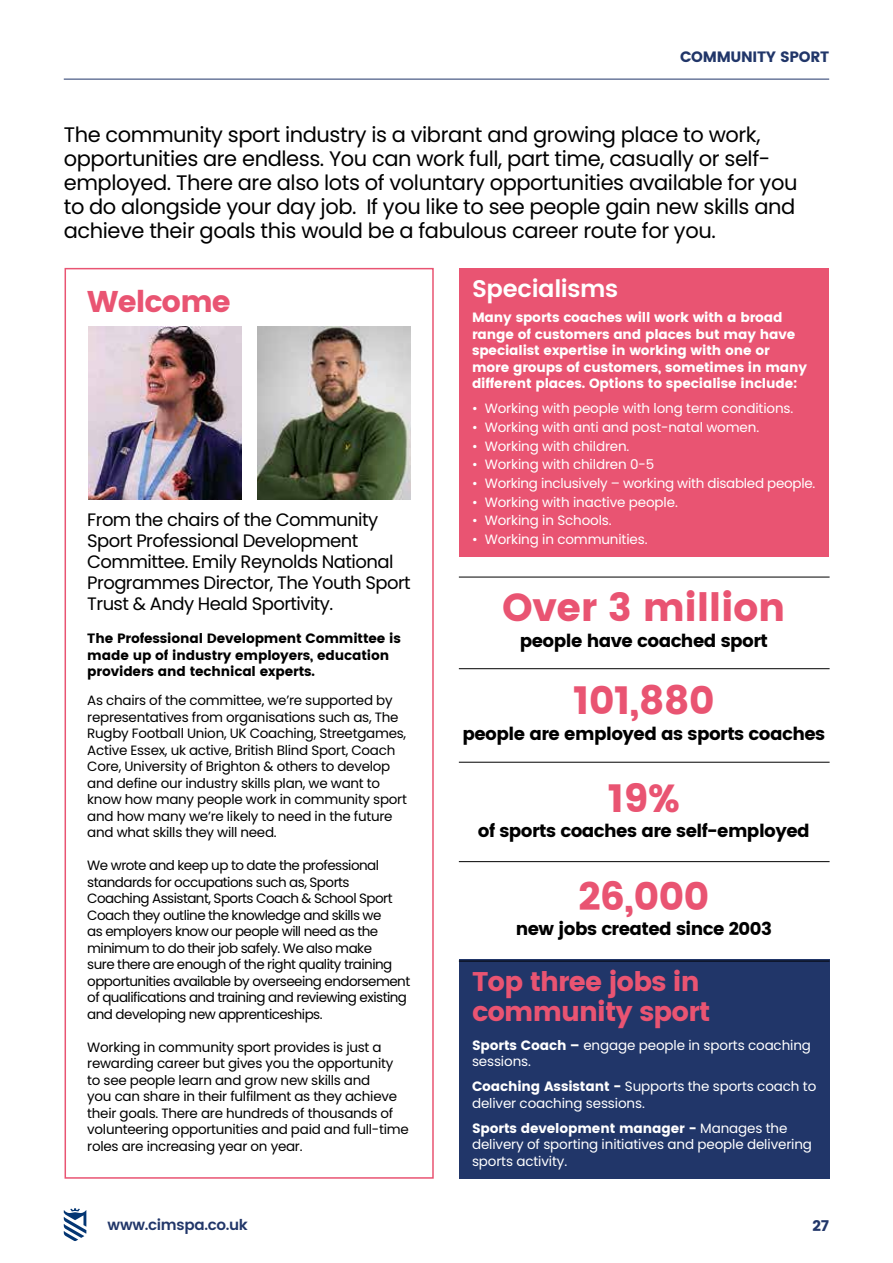
<style>
.page{position:relative;width:893px;height:1263px;background:#fff}
.page>*{position:absolute;margin:0;border:0;box-sizing:border-box;transform-origin:0 0}
.t1{font:39px "Poppins";letter-spacing:-.01em;color:#e95472}
.t2{font:30px "Poppins";letter-spacing:-.03em;color:#e95472}
.t3{font:27px/30px "Poppins";letter-spacing:-.03em;color:#e95472}
.t4{font:600 24px "Poppins";letter-spacing:-.015em;color:#fff}
.t5{font:21px/24px "Poppins";letter-spacing:-.02em;color:#000}
.t6{font:18px/21px "Poppins";letter-spacing:-.03em;color:#000}
.t7{font:18px "Poppins";letter-spacing:-.03em;color:#000}
.t8{font:600 15px "Poppins";letter-spacing:-.02em;color:#213669}
.t9{font:15px "Poppins";letter-spacing:-.02em;color:#213669}
.t10{font:13.5px/16.5px "Poppins";letter-spacing:-.02em;color:#000}
.t11{font:13.5px/16.5px "Poppins";letter-spacing:-.01em;color:#fff}
.t12{font:13.5px/16.5px "Poppins";letter-spacing:-.04em;color:#000}
.t13{font:13.5px/16.5px "Poppins";letter-spacing:-.01em;color:#fff}
.t14{font:13.5px/16.5px "Poppins";letter-spacing:-.01em;color:#000}
.s1{font-style:inherit}
</style>
<div class="page">
<svg style="left:64px;top:267px;width:370px;height:912px"></svg>
<img style="left:88px;top:327px;width:153px;height:172px">
<img style="left:258px;top:327px;width:153px;height:172px">
<div style="left:459px;top:959px;width:371px;height:220px;background:#213669"></div>
<div style="left:459px;top:268px;width:370px;height:289px;background:#e95472"></div>
<hr style="left:459px;top:668px;width:371px;height:1px;background:#000">
<hr style="left:459px;top:577px;width:371px;height:1px;background:#000">
<hr style="left:459px;top:762px;width:371px;height:1px;background:#000">
<hr style="left:459px;top:861px;width:371px;height:1px;background:#000">
<hr style="left:459px;top:961px;width:371px;height:1px;background:#000">
<svg style="left:64px;top:1208px;width:22px;height:33px"></svg>
<hr style="left:64px;top:79px;width:765px;height:1px;background:#213669">
<p class="t9" style="left:680px;top:48px;width:151px">COMMUNITY SPORT</p>
<p class="t5" style="left:64px;top:123px;width:735px">The community sport industry is a vibrant and growing place to work, opportunities are endless. You can work full, part time, casually or self&shy;employed. There are also lots of voluntary opportunities available for you to do alongside your day job. If you like to see people gain new skills and achieve their goals this would be a fabulous career route for you.</p>
<h2 class="t2" style="left:87px;top:284px;width:145px">Welcome</h2>
<h3 class="t6" style="left:87px;top:509px;width:325px">From the chairs of the Community Sport Professional Development Committee. Emily Reynolds National Programmes Director, The Youth Sport Trust &amp; Andy Heald Sportivity.</h3>
<p class="t14" style="left:87px;top:630px;width:315px">The Professional Development Committee is made up of industry employers, education providers and technical experts.</p>
<p class="t10" style="left:87px;top:692px;width:321px">As chairs of the committee, we’re supported by representatives from organisations such as, The Rugby Football Union, UK Coaching, Streetgames, Active Essex, uk active, British Blind Sport, Coach Core, University of Brighton &amp; others to develop and define our industry skills plan, we want to know how many people work in community sport and how many we’re likely to need in the future and what skills they will need.</p>
<p class="t12" style="left:87px;top:857px;width:324px">We wrote and keep up to date the professional standards for occupations such as, Sports Coaching Assistant, Sports Coach &amp; School Sport Coach they outline the knowledge and skills we<br>as employers know our people will need as the minimum to do their job safely. We also make<br>sure there are enough of the right quality training opportunities available by overseeing endorsement of qualifications and training and reviewing existing and developing new apprenticeships.</p>
<p class="t10" style="left:87px;top:1039px;width:323px">Working in community sport provides is just a rewarding career but gives you the opportunity to see people learn and grow new skills and<br>you can share in their fulfilment as they achieve their goals. There are hundreds of thousands of volunteering opportunities and paid and full-time roles are increasing year on year.</p>
<h3 class="t4" style="left:472px;top:271px;width:148px">Specialisms</h3>
<p class="t13" style="left:472px;top:309px;width:337px">Many sports coaches will work with a broad range of customers and places but may have specialist expertise in working with one or more groups of customers, sometimes in many different places. Options to specialise include:</p>
<p class="t11" style="left:472px;top:400px;width:323px">• Working with people with long term conditions.</p>
<p class="t11" style="left:472px;top:419px;width:289px">• Working with anti and post-natal women.</p>
<p class="t11" style="left:472px;top:438px;width:159px">• Working with children.</p>
<p class="t11" style="left:472px;top:456px;width:184px">• Working with children 0-5</p>
<p class="t11" style="left:472px;top:475px;width:345px">• Working inclusively – working with disabled people.</p>
<p class="t11" style="left:472px;top:494px;width:207px">• Working with inactive people.</p>
<p class="t11" style="left:472px;top:512px;width:141px">• Working in Schools.</p>
<p class="t11" style="left:472px;top:531px;width:177px">• Working in communities.</p>
<h1 class="t1" style="left:502px;top:585px;width:285px">Over 3 million</h1>
<h3 class="t7" style="left:520px;top:630px;width:250px">people have coached sport</h3>
<h1 class="t1" style="left:573px;top:678px;width:143px">101,880</h1>
<h3 class="t7" style="left:462px;top:723px;width:364px">people are employed as sports coaches</h3>
<h1 class="t1" style="left:608px;top:776px;width:74px">19%</h1>
<h3 class="t7" style="left:478px;top:821px;width:333px">of sports coaches are self-employed</h3>
<h1 class="t1" style="left:578px;top:873px;width:132px">26,000</h1>
<h3 class="t7" style="left:516px;top:918px;width:258px">new jobs created since 2003</h3>
<h3 class="t3" style="left:472px;top:966px;width:240px">Top three jobs in community sport</h3>
<p class="t11" style="left:472px;top:1037px;width:340px"><span class="s1">Sports Coach –</span> engage people in sports coaching sessions.</p>
<p class="t11" style="left:472px;top:1078px;width:346px"><span class="s1">Coaching Assistant -</span> Supports the sports coach to deliver coaching sessions.</p>
<p class="t11" style="left:472px;top:1120px;width:342px"><span class="s1">Sports development manager -</span> Manages the delivery of sporting initiatives and people delivering sports activity.</p>
<p class="t8" style="left:108px;top:1213px;width:142px">www.cimspa.co.uk</p>
<p class="t9" style="left:812px;top:1217px;width:18px">27</p>
</div>
